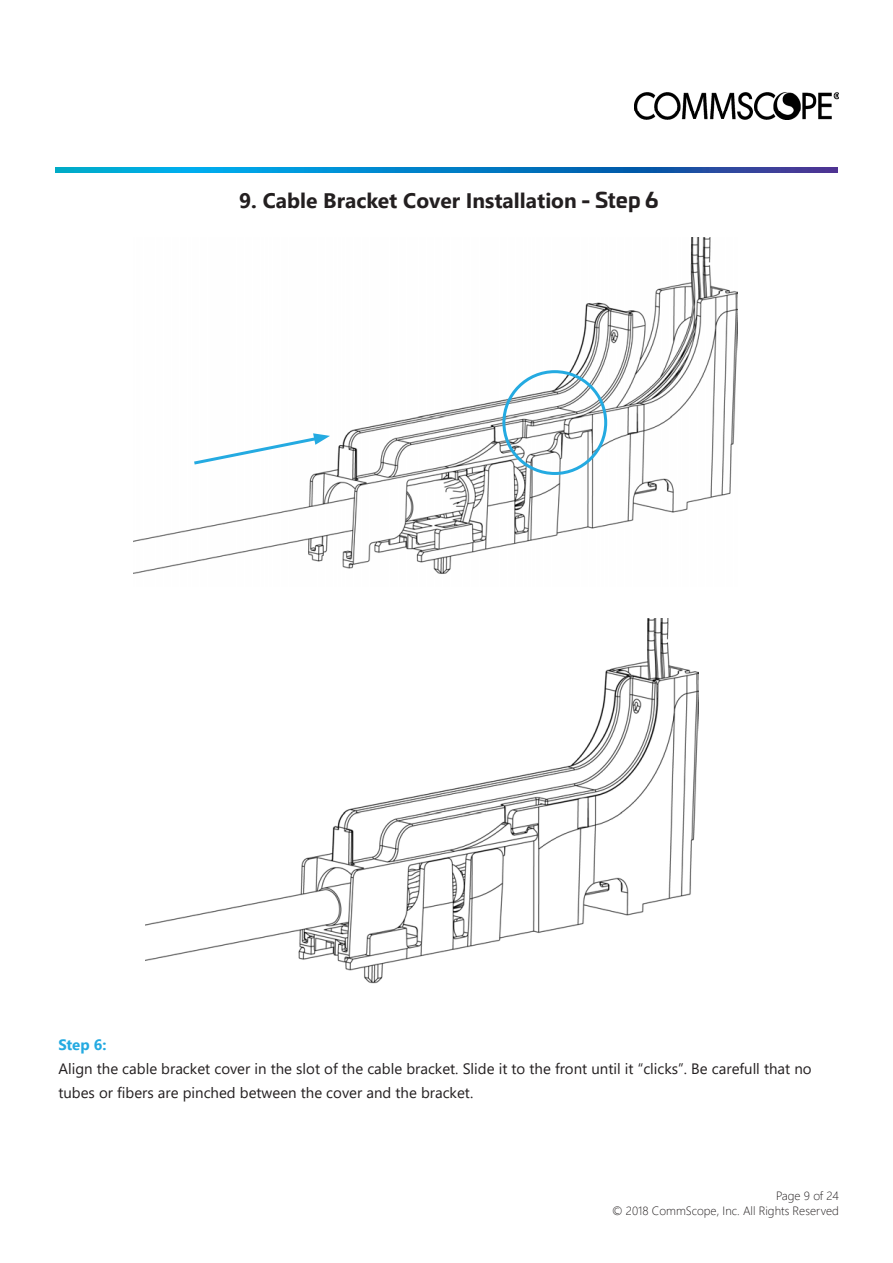
<style>
.page{position:relative;width:893px;height:1263px;background:#fff}
.page>*{position:absolute;margin:0;border:0;box-sizing:border-box;transform-origin:0 0}
.TOC_Title{font:700 21px "Segoe UI";color:#231f20}
.TOC_Title-2{font:15px/24px "Segoe UI";color:#231f20}
.t1{font:300 12px/14.4px "Segoe UI";color:#231f20;text-align:right}
.s1{font-family:"Univia Pro"}
.s2{font-weight:700;color:#24aae1}
</style>
<div class="page">
<img style="left:55px;top:168px;width:783px;height:5px">
<img style="left:635px;top:93px;width:204px;height:27px">
<img style="left:133px;top:238px;width:604px;height:336px">
<div style="left:502px;top:370px;width:105px;height:105px;border:3px solid #24aae1;border-radius:50%"></div>
<svg style="left:191px;top:433px;width:139px;height:34px"></svg>
<img style="left:145px;top:619px;width:553px;height:365px">
<p class="TOC_Title" style="left:239px;top:180px;width:421px">9. Cable Bracket Cover Installation <span class="s1">- Step 6</span></p>
<p class="TOC_Title-2" style="left:58px;top:1031px;width:755px"><span class="s2">Step 6:<br></span>Align the cable bracket cover in the slot of the cable bracket. Slide it to the front until it “clicks”. Be carefull that no tubes or fibers are pinched between the cover and the bracket.</p>
<p class="t1" style="left:612px;top:1187px;width:228px">Page 9 of 24<br>© 2018 CommScope, Inc. All Rights Reserved</p>
</div>
